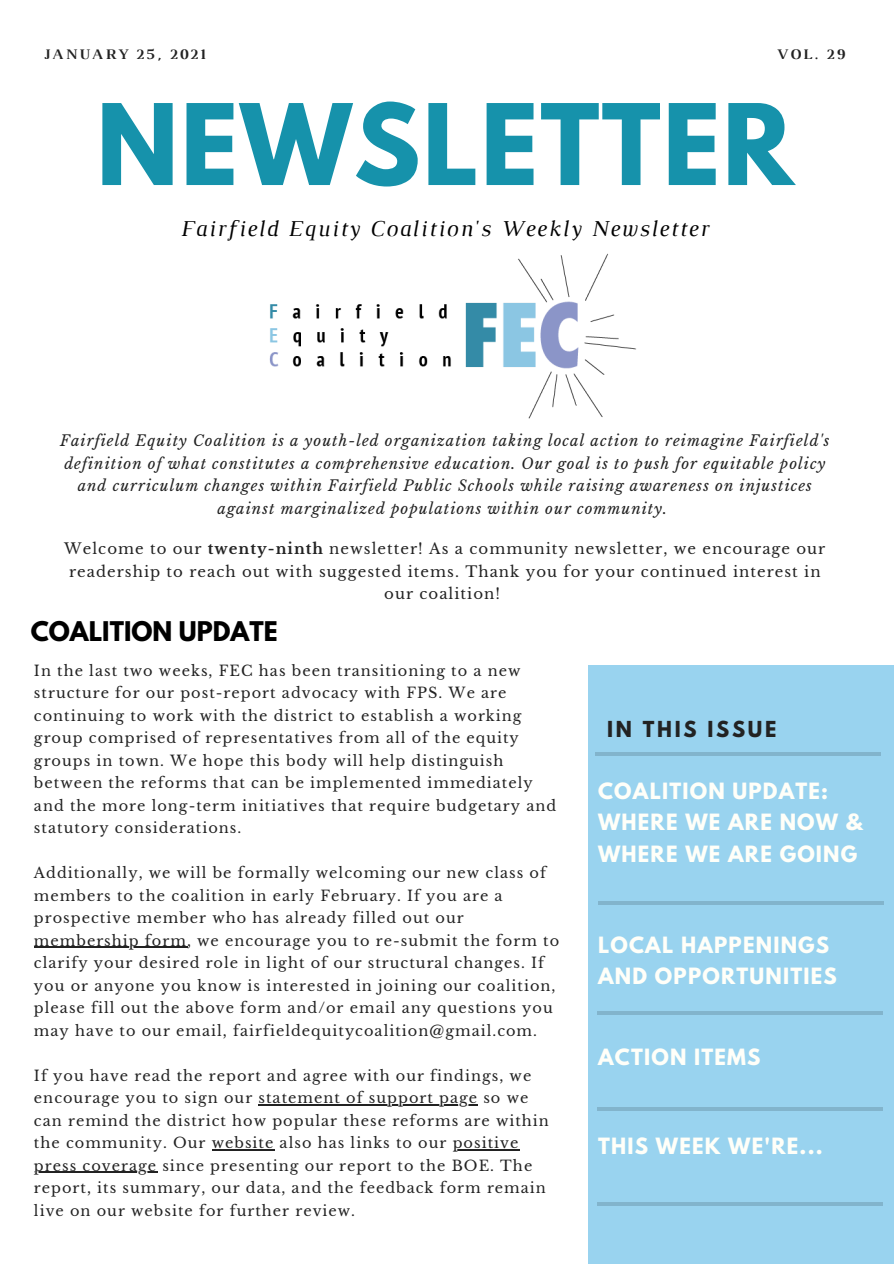
<style>
.page{position:relative;width:894px;height:1264px;background:#fff}
.page>*{position:absolute;margin:0;border:0;box-sizing:border-box;transform-origin:0 0}
.t1{font:700 99.3px "League Spartan";letter-spacing:.02em;color:#1692ab}
.t2{font:700 24px "League Spartan";color:#000}
.t3{font:italic 23.25px "Luthier";letter-spacing:.07em;color:#000}
.t4{font:700 19.8px/31.5px "League Spartan";letter-spacing:.06em;color:#fffff9}
.t5{font:700 19.5px "League Spartan";letter-spacing:.14em;color:#222}
.t6{font:italic 14.85px/22.5px "Libre Baskerville";letter-spacing:.07em;color:#222;text-align:center}
.t7{font:14.85px/22.5px "Libre Baskerville";letter-spacing:.07em;color:#222;text-align:center}
.t8{font:700 14.85px "Luthier";letter-spacing:.14em;color:#222}
.t9{font:14.55px/22.5px "Libre Baskerville";letter-spacing:.07em;color:#222}
.s1{font-weight:700}
</style>
<div class="page">
<div style="left:588px;top:665px;width:305px;height:598px;background:#99d3ef"></div>
<hr style="left:598px;top:901px;width:285px;height:3px;background:#000">
<hr style="left:597px;top:1011px;width:285px;height:3px;background:#000">
<svg style="left:597px;top:1107px;width:285px;height:3px"></svg>
<hr style="left:597px;top:1202px;width:285px;height:4px;background:#82b4cc">
<hr style="left:595px;top:752px;width:285px;height:4px;background:#82b4cc">
<img style="left:269px;top:253px;width:367px;height:166px">
<hr style="left:34px;top:946px;width:153px;height:1px;background:#222">
<hr style="left:258px;top:1103px;width:220px;height:2px;background:#222">
<hr style="left:212px;top:1148px;width:62px;height:2px;background:#222">
<hr style="left:452px;top:1148px;width:67px;height:2px;background:#222">
<hr style="left:34px;top:1171px;width:123px;height:1px;background:#222">
<p class="t8" style="left:44px;top:49px;width:163px">JANUARY 25, 2021</p>
<p class="t8" style="left:776px;top:49px;width:70px">VOL. 29</p>
<p class="t1" style="left:96px;top:96px;width:698px">NEWSLETTER</p>
<p class="t3" style="left:180px;top:219px;width:529px">Fairfield Equity Coalition's Weekly Newsletter</p>
<p class="t6" style="left:60px;top:430px;width:770px">Fairfield Equity Coalition is a youth-led organization taking local action to reimagine Fairfield's definition of what constitutes a comprehensive education. Our goal is to push for equitable policy and curriculum changes within Fairfield Public Schools while raising awareness on injustices against marginalized populations within our community.</p>
<p class="t7" style="left:64px;top:538px;width:762px">Welcome to our <span class="s1">twenty-ninth</span> newsletter! As a community newsletter, we encourage our readership to reach out with suggested items. Thank you for your continued interest in our coalition!</p>
<p class="t2" style="left:31px;top:619px;width:248px">COALITION UPDATE</p>
<p class="t9" style="left:34px;top:659px;width:523px">In the last two weeks, FEC has been transitioning to a new structure for our post-report advocacy with FPS. We are continuing to work with the district to establish a working group comprised of representatives from all of the equity groups in town. We hope this body will help distinguish between the reforms that can be implemented immediately and the more long-term initiatives that require budgetary and statutory considerations.</p>
<p class="t9" style="left:34px;top:861px;width:526px">Additionally, we will be formally welcoming our new class of members to the coalition in early February. If you are a prospective member who has already filled out our membership form, we encourage you to re-submit the form to clarify your desired role in light of our structural changes. If you or anyone you know is interested in joining our coalition, please fill out the above form and/or email any questions you may have to our email, fairfieldequitycoalition@gmail.com.</p>
<p class="t9" style="left:34px;top:1064px;width:516px">If you have read the report and agree with our findings, we encourage you to sign our statement of support page so we can remind the district how popular these reforms are within the community. Our website also has links to our positive press coverage since presenting our report to the BOE. The report, its summary, our data, and the feedback form remain live on our website for further review.</p>
<p class="t5" style="left:607px;top:719px;width:171px">IN THIS ISSUE</p>
<p class="t4" style="left:598px;top:777px;width:266px">COALITION UPDATE:<br>WHERE WE ARE NOW &amp;<br>WHERE WE ARE GOING</p>
<p class="t4" style="left:598px;top:931px;width:240px">LOCAL HAPPENINGS<br>AND OPPORTUNITIES</p>
<p class="t4" style="left:598px;top:1043px;width:164px">ACTION ITEMS</p>
<p class="t4" style="left:598px;top:1132px;width:226px">THIS WEEK WE'RE...</p>
</div>
